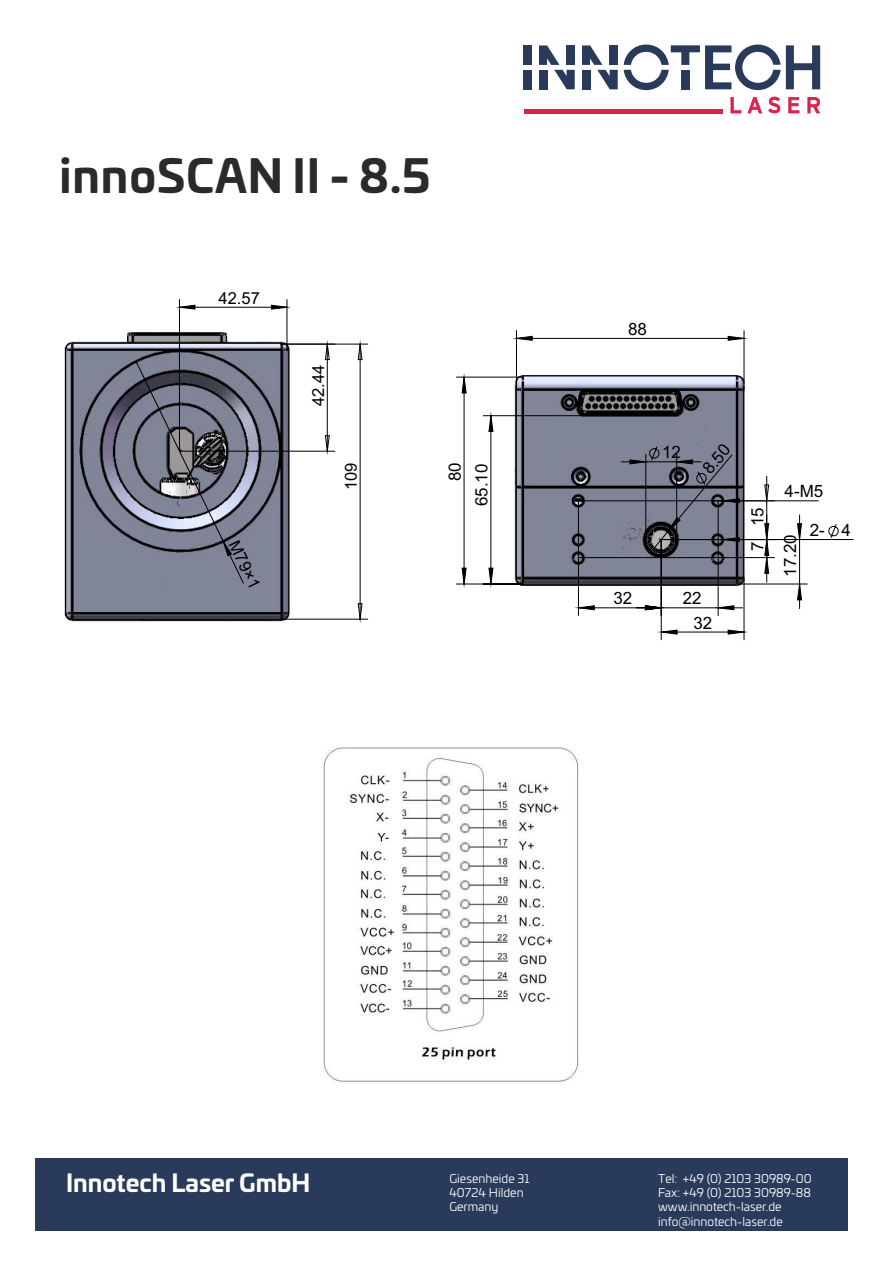
<style>
.page{position:relative;width:893px;height:1263px;background:#fff}
.page>*{position:absolute;margin:0;border:0;box-sizing:border-box;transform-origin:0 0}
.t1{font:700 45px "Univia Pro";letter-spacing:.02em;color:#2b2a29}
.t2{font:700 24px "Univia Pro";color:#fefefe}
.t3{font:16.95px/26.8px "Arial";color:#000;text-align:right}
.t4{font:16.5px "Arial";color:#000}
.t5{font:12px/14.4px "Univia Pro";color:#fefefe}
</style>
<div class="page">
<div style="left:36px;top:1158px;width:812px;height:73px;background:#293a5a"></div>
<div style="left:524px;top:45px;width:8px;height:20px;background:#293a5a"></div>
<div style="left:524px;top:70px;width:8px;height:19px;background:#293a5a"></div>
<svg style="left:539px;top:45px;width:36px;height:44px"></svg>
<svg style="left:582px;top:45px;width:36px;height:44px"></svg>
<div style="left:582px;top:70px;width:8px;height:19px;background:#293a5a"></div>
<svg style="left:624px;top:45px;width:196px;height:45px"></svg>
<hr style="left:524px;top:109px;width:199px;height:4px;background:#d7244c">
<svg style="left:730px;top:97px;width:11px;height:16px"></svg>
<svg style="left:747px;top:97px;width:15px;height:16px"></svg>
<svg style="left:768px;top:97px;width:12px;height:16px"></svg>
<svg style="left:788px;top:97px;width:11px;height:16px"></svg>
<svg style="left:807px;top:97px;width:13px;height:16px"></svg>
<img style="left:323px;top:747px;width:256px;height:335px">
<img style="left:64px;top:312px;width:245px;height:310px">
<svg style="left:357px;top:343px;width:6px;height:17px"></svg>
<svg style="left:357px;top:603px;width:6px;height:16px"></svg>
<svg style="left:325px;top:343px;width:5px;height:17px"></svg>
<svg style="left:325px;top:435px;width:5px;height:16px"></svg>
<hr style="left:179px;top:300px;width:1px;height:151px;background:#000">
<hr style="left:287px;top:300px;width:1px;height:50px;background:#000">
<hr style="left:360px;top:344px;width:1px;height:275px;background:#000">
<hr style="left:281px;top:344px;width:87px;height:1px;background:#000">
<hr style="left:281px;top:619px;width:87px;height:1px;background:#000">
<hr style="left:327px;top:344px;width:1px;height:107px;background:#000">
<hr style="left:179px;top:451px;width:156px;height:1px;background:#000">
<svg style="left:180px;top:304px;width:108px;height:6px"></svg>
<svg style="left:135px;top:360px;width:109px;height:224px;background:#727584"></svg>
<svg style="left:828px;top:524px;width:11px;height:14px"></svg>
<hr style="left:744px;top:578px;width:1px;height:62px;background:#000">
<hr style="left:661px;top:539px;width:1px;height:101px;background:#000">
<hr style="left:516px;top:331px;width:1px;height:59px;background:#000">
<hr style="left:744px;top:331px;width:1px;height:59px;background:#000">
<hr style="left:718px;top:501px;width:1px;height:115px;background:#000">
<hr style="left:578px;top:501px;width:1px;height:115px;background:#000">
<hr style="left:456px;top:584px;width:67px;height:1px;background:#000">
<hr style="left:456px;top:377px;width:67px;height:1px;background:#000">
<hr style="left:737px;top:584px;width:70px;height:1px;background:#000">
<hr style="left:723px;top:500px;width:95px;height:1px;background:#000">
<hr style="left:723px;top:539px;width:130px;height:1px;background:#000">
<svg style="left:660px;top:629px;width:85px;height:6px"></svg>
<svg style="left:517px;top:336px;width:227px;height:274px"></svg>
<svg style="left:462px;top:377px;width:339px;height:223px"></svg>
<svg style="left:764px;top:515px;width:5px;height:67px"></svg>
<svg style="left:621px;top:446px;width:119px;height:103px;background:#696d7c"></svg>
<h1 class="t1" style="left:60px;top:157px;width:372px">innoSCAN II - 8.5</h1>
<h3 class="t4" style="left:218px;top:292px;width:43px">42.57</h3>
<h3 class="t4" style="left:239px;top:538px;width:53px;rotate:64deg">M79×1</h3>
<h3 class="t4" style="left:312px;top:406px;width:43px;rotate:-90deg">42.44</h3>
<h3 class="t4" style="left:345px;top:490px;width:29px;rotate:-90deg">109</h3>
<h3 class="t3" style="left:443px;top:506px;width:45px;rotate:-90deg">80<br>65.10</h3>
<h3 class="t3" style="left:628px;top:317px;width:20px">88</h3>
<h3 class="t3" style="left:662px;top:441px;width:20px">12</h3>
<h3 class="t3" style="left:697px;top:464px;width:35px;rotate:-50deg">8.50</h3>
<h3 class="t3" style="left:613px;top:586px;width:20px">32</h3>
<h3 class="t3" style="left:683px;top:586px;width:20px">22</h3>
<h3 class="t3" style="left:693px;top:611px;width:20px">32</h3>
<h3 class="t3" style="left:746px;top:551px;width:45px;rotate:-90deg">7 15</h3>
<h3 class="t3" style="left:785px;top:479px;width:40px">4-M5</h3>
<h3 class="t3" style="left:810px;top:518px;width:43px">2- 4</h3>
<h3 class="t3" style="left:778px;top:577px;width:44px;rotate:-90deg">17.20</h3>
<h2 class="t2" style="left:66px;top:1173px;width:246px">Innotech Laser GmbH</h2>
<p class="t5" style="left:449px;top:1172px;width:82px">Giesenheide 31</p>
<p class="t5" style="left:449px;top:1186px;width:76px">40724 Hilden<br>Germany</p>
<p class="t5" style="left:658px;top:1172px;width:155px">Tel: +49 (0) 2103 30989-00<br>Fax: +49 (0) 2103 30989-88 www.innotech-laser.de info@innotech-laser.de</p>
</div>
